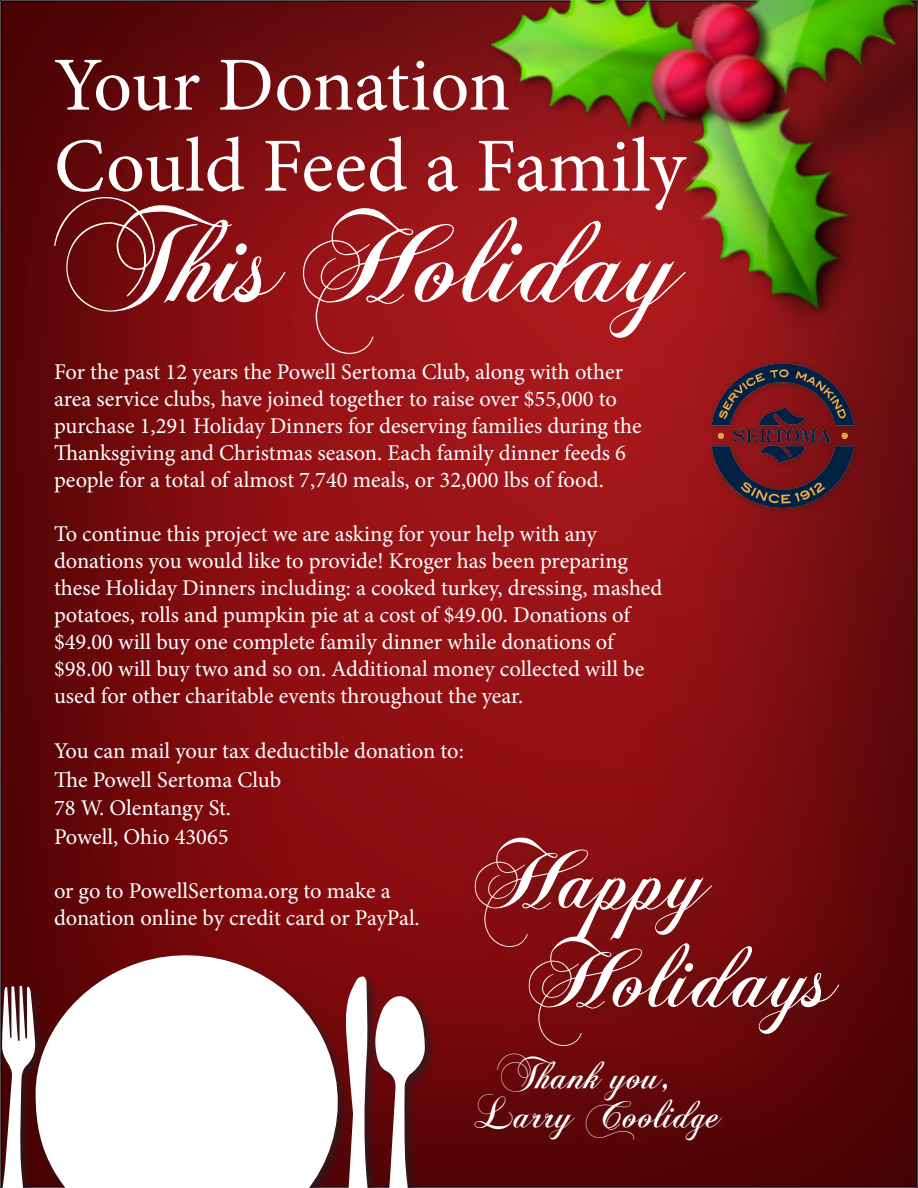
<style>
.page{position:relative;width:918px;height:1188px;background:#fff}
.page>*{position:absolute;margin:0;border:0;box-sizing:border-box;transform-origin:0 0}
.t1{font:126px "Chopin Script";color:#fff}
.t2{font:94.5px "Chopin Script";color:#fff}
.t3{font:76.5px "Minion Pro";color:#fff}
.t4{font:42px "Chopin Script";color:#fff}
.t5{font:22.5px/27px "Minion Pro";letter-spacing:-.005em;color:#fff}
</style>
<div class="page">
<div style="left:0;top:0;width:918px;height:1188px;background:#231f20;opacity:.5"></div>
<div style="left:452px;top:813px;width:415px;height:360px;background:#231f20;opacity:.43"></div>
<div style="left:706px;top:358px;width:157px;height:159px;background:#231f20;opacity:.43"></div>
<img style="left:707px;top:393px;width:153px;height:118px">
<img style="left:466px;top:0;width:452px;height:393px">
<div style="left:0;top:952px;width:438px;height:236px;background:#231f20;opacity:.75"></div>
<svg style="left:35px;top:945px;width:324px;height:243px"></svg>
<svg style="left:344px;top:976px;width:81px;height:212px"></svg>
<svg style="left:1px;top:986px;width:35px;height:202px"></svg>
<p class="t3" style="left:54px;top:34px;width:458px">Your Donation</p>
<p class="t3" style="left:54px;top:115px;width:633px">Could Feed a Family</p>
<p class="t1" style="left:54px;top:183px;width:630px">This Holiday</p>
<p class="t5" style="left:54px;top:358px;width:589px">For the past 12 years the Powell Sertoma Club, along with other area service clubs, have joined together to raise over $55,000 to purchase 1,291 Holiday Dinners for deserving families during the Thanksgiving and Christmas season. Each family dinner feeds 6 people for a total of almost 7,740 meals, or 32,000 lbs of food.</p>
<p class="t5" style="left:54px;top:520px;width:610px">To continue this project we are asking for your help with any donations you would like to provide! Kroger has been preparing these Holiday Dinners including: a cooked turkey, dressing, mashed potatoes, rolls and pumpkin pie at a cost of $49.00. Donations of $49.00 will buy one complete family dinner while donations of $98.00 will buy two and so on. Additional money collected will be used for other charitable events throughout the year.</p>
<p class="t5" style="left:54px;top:737px;width:411px">You can mail your tax deductible donation to:</p>
<p class="t5" style="left:54px;top:766px;width:229px">The Powell Sertoma Club</p>
<p class="t5" style="left:54px;top:794px;width:179px">78 W. Olentangy St.</p>
<p class="t5" style="left:54px;top:823px;width:176px">Powell, Ohio 43065</p>
<p class="t5" style="left:54px;top:877px;width:338px">or go to PowellSertoma.org to make a</p>
<p class="t5" style="left:54px;top:904px;width:367px">donation online by credit card or PayPal.</p>
<p class="t2" style="left:475px;top:819px;width:237px">Happy</p>
<p class="t2" style="left:529px;top:918px;width:310px">Holidays</p>
<p class="t4" style="left:497px;top:1049px;width:176px">Thank you,</p>
<p class="t4" style="left:475px;top:1088px;width:248px">Larry Coolidge</p>
</div>
